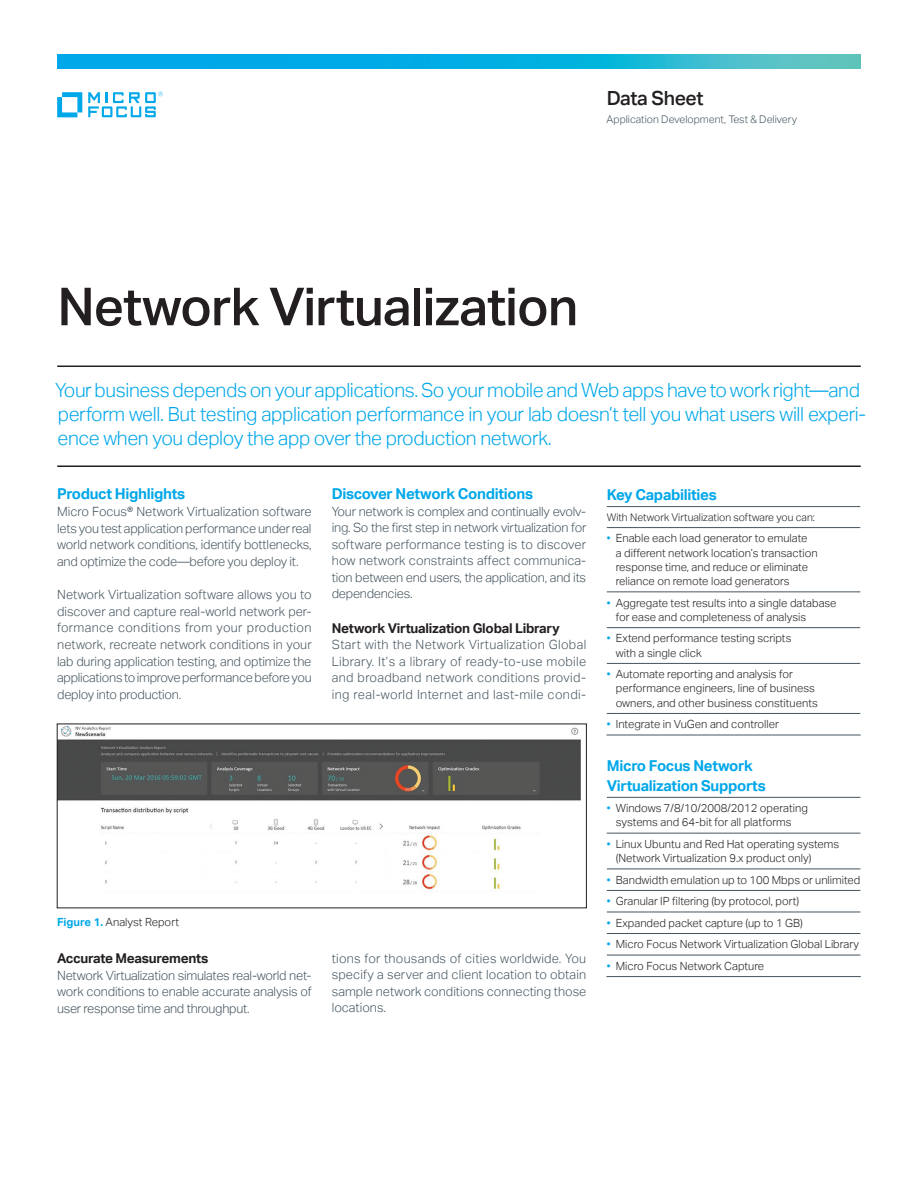
<style>
.page{position:relative;width:918px;height:1188px;background:#fff}
.page>*{position:absolute;margin:0;border:0;box-sizing:border-box;transform-origin:0 0}
.headline_35_38{font:500 52.5px "Aktiv Grotesk";letter-spacing:-.02em;color:#231f20}
.intro1_13_16-light_b{font:300 19.5px/24px "Aktiv Grotesk";letter-spacing:-.02em;color:#00a7e9}
.collateral_name_13_1{font:500 19.5px "Aktiv Grotesk";letter-spacing:-.02em;color:#231f20}
.subhead_10_13-blue{font:700 15px/19.5px "Aktiv Grotesk";letter-spacing:-.02em;color:#00a7e9}
.subhead_9_12_medium{font:700 13.5px "Aktiv Grotesk";letter-spacing:-.02em;color:#231f20}
.body_8_5_11-grey{font:300 12.75px/16.6px "Aktiv Grotesk";letter-spacing:-.02em;color:#45555f;text-align:justify}
.caption_7_5_9_5{font:300 11.25px/14.2px "Aktiv Grotesk";color:#231f20}
.caption_7_9_5{font:300 10.5px "Aktiv Grotesk";color:#231f20}
.caption_7_9_5-grey{font:300 10.5px "Aktiv Grotesk";color:#45555f}
.s1{color:#00a7e9}
.s2{font-weight:700;color:#00a7e9}
</style>
<div class="page">
<svg style="left:57px;top:54px;width:804px;height:15px;background:#14b1dd"></svg>
<svg style="left:57px;top:92px;width:25px;height:25px"></svg>
<svg style="left:88px;top:92px;width:75px;height:25px"></svg>
<hr style="left:57px;top:366px;width:804px;height:1px;background:#231f20">
<hr style="left:57px;top:466px;width:804px;height:1px;background:#231f20">
<svg style="left:607px;top:832px;width:253px;height:123px"></svg>
<hr style="left:607px;top:797px;width:253px;height:1px;background:#45555f">
<hr style="left:607px;top:833px;width:253px;height:1px;background:#45555f">
<hr style="left:607px;top:869px;width:253px;height:1px;background:#45555f">
<hr style="left:607px;top:890px;width:253px;height:1px;background:#45555f">
<hr style="left:607px;top:912px;width:253px;height:1px;background:#45555f">
<hr style="left:607px;top:933px;width:253px;height:1px;background:#45555f">
<hr style="left:607px;top:955px;width:253px;height:1px;background:#45555f">
<hr style="left:606px;top:976px;width:255px;height:1px;background:#45555f">
<svg style="left:607px;top:507px;width:253px;height:228px"></svg>
<hr style="left:607px;top:506px;width:253px;height:1px;background:#45555f">
<hr style="left:607px;top:527px;width:253px;height:1px;background:#45555f">
<hr style="left:607px;top:592px;width:253px;height:1px;background:#45555f">
<hr style="left:607px;top:627px;width:253px;height:1px;background:#45555f">
<hr style="left:607px;top:663px;width:253px;height:1px;background:#45555f">
<hr style="left:607px;top:713px;width:253px;height:1px;background:#45555f">
<hr style="left:606px;top:735px;width:255px;height:1px;background:#45555f">
<img style="left:59px;top:726px;width:522px;height:164px">
<p class="collateral_name_13_1" style="left:607px;top:87px;width:98px">Data Sheet</p>
<p class="caption_7_9_5-grey" style="left:607px;top:113px;width:192px">Application Development, Test &amp; Delivery</p>
<p class="headline_35_38" style="left:57px;top:276px;width:522px">Network Virtualization</p>
<p class="intro1_13_16-light_b" style="left:55px;top:379px;width:812px">Your business depends on your applications. So your mobile and Web apps have to work right—and perform well. But testing application performance in your lab doesn’t tell you what users will experi&shy;ence when you deploy the app over the production network.</p>
<p class="subhead_10_13-blue" style="left:57px;top:485px;width:130px">Product Highlights</p>
<p class="body_8_5_11-grey" style="left:57px;top:503px;width:256px">Micro Focus® Network Virtualization software lets you test application performance under real world network conditions, identify bottlenecks, and optimize the code—before you deploy it.</p>
<p class="body_8_5_11-grey" style="left:57px;top:586px;width:256px">Network Virtualization software allows you to discover and capture real-world network per&shy;formance conditions from your production network, recreate network conditions in your lab during application testing, and optimize the applications to improve performance before you deploy into production.</p>
<p class="subhead_10_13-blue" style="left:332px;top:485px;width:203px">Discover Network Conditions</p>
<p class="body_8_5_11-grey" style="left:332px;top:503px;width:256px">Your network is complex and continually evolv&shy;ing. So the first step in network virtualization for software performance testing is to discover how network constraints affect communica&shy;tion between end users, the application, and its dependencies.</p>
<p class="subhead_9_12_medium" style="left:332px;top:620px;width:230px">Network Virtualization Global Library</p>
<p class="body_8_5_11-grey" style="left:332px;top:637px;width:256px">Start with the Network Virtualization Global Library. It’s a library of ready-to-use mobile and broadband network conditions provid&shy;ing real-world Internet and last-mile condi-</p>
<p class="subhead_10_13-blue" style="left:607px;top:485px;width:112px">Key Capabilities</p>
<p class="caption_7_9_5" style="left:607px;top:511px;width:210px">With Network Virtualization software you can:</p>
<p class="caption_7_5_9_5" style="left:616px;top:531px;width:203px;text-indent:-9px"><span class="s1">•</span> Enable each load generator to emulate<br>a different network location’s transaction response time, and reduce or eliminate reliance on remote load generators</p>
<p class="caption_7_5_9_5" style="left:616px;top:596px;width:222px;text-indent:-9px"><span class="s1">•</span> Aggregate test results into a single database for ease and completeness of analysis</p>
<p class="caption_7_5_9_5" style="left:616px;top:631px;width:177px;text-indent:-9px"><span class="s1">•</span> Extend performance testing scripts with a single click</p>
<p class="caption_7_5_9_5" style="left:616px;top:667px;width:204px;text-indent:-9px"><span class="s1">•</span> Automate reporting and analysis for performance engineers, line of business owners, and other business constituents</p>
<p class="caption_7_5_9_5" style="left:607px;top:717px;width:174px"><span class="s1">•</span> Integrate in VuGen and controller</p>
<p class="caption_7_5_9_5" style="left:57px;top:915px;width:123px"><span class="s2">Figure 1.</span> Analyst Report</p>
<p class="subhead_9_12_medium" style="left:57px;top:951px;width:153px">Accurate Measurements</p>
<p class="body_8_5_11-grey" style="left:57px;top:967px;width:256px">Network Virtualization simulates real-world net&shy;work conditions to enable accurate analysis of user response time and throughput.</p>
<p class="body_8_5_11-grey" style="left:332px;top:950px;width:256px">tions for thousands of cities worldwide. You specify a server and client location to obtain sample network conditions connecting those locations.</p>
<p class="subhead_10_13-blue" style="left:607px;top:756px;width:160px">Micro Focus Network<br>Virtualization Supports</p>
<p class="caption_7_5_9_5" style="left:616px;top:801px;width:194px;text-indent:-9px"><span class="s1">•</span> Windows 7/8/10/2008/2012 operating systems and 64-bit for all platforms</p>
<p class="caption_7_5_9_5" style="left:616px;top:837px;width:225px;text-indent:-9px"><span class="s1">•</span> Linux Ubuntu and Red Hat operating systems (Network Virtualization 9.x product only)</p>
<p class="caption_7_5_9_5" style="left:607px;top:873px;width:255px"><span class="s1">•</span> Bandwidth emulation up to 100 Mbps or unlimited</p>
<p class="caption_7_5_9_5" style="left:607px;top:894px;width:194px"><span class="s1">•</span> Granular IP filtering (by protocol, port)</p>
<p class="caption_7_5_9_5" style="left:607px;top:916px;width:198px"><span class="s1">•</span> Expanded packet capture (up to 1 GB)</p>
<p class="caption_7_5_9_5" style="left:607px;top:937px;width:254px"><span class="s1">•</span> Micro Focus Network Virtualization Global Library</p>
<p class="caption_7_5_9_5" style="left:607px;top:959px;width:159px"><span class="s1">•</span> Micro Focus Network Capture</p>
</div>
